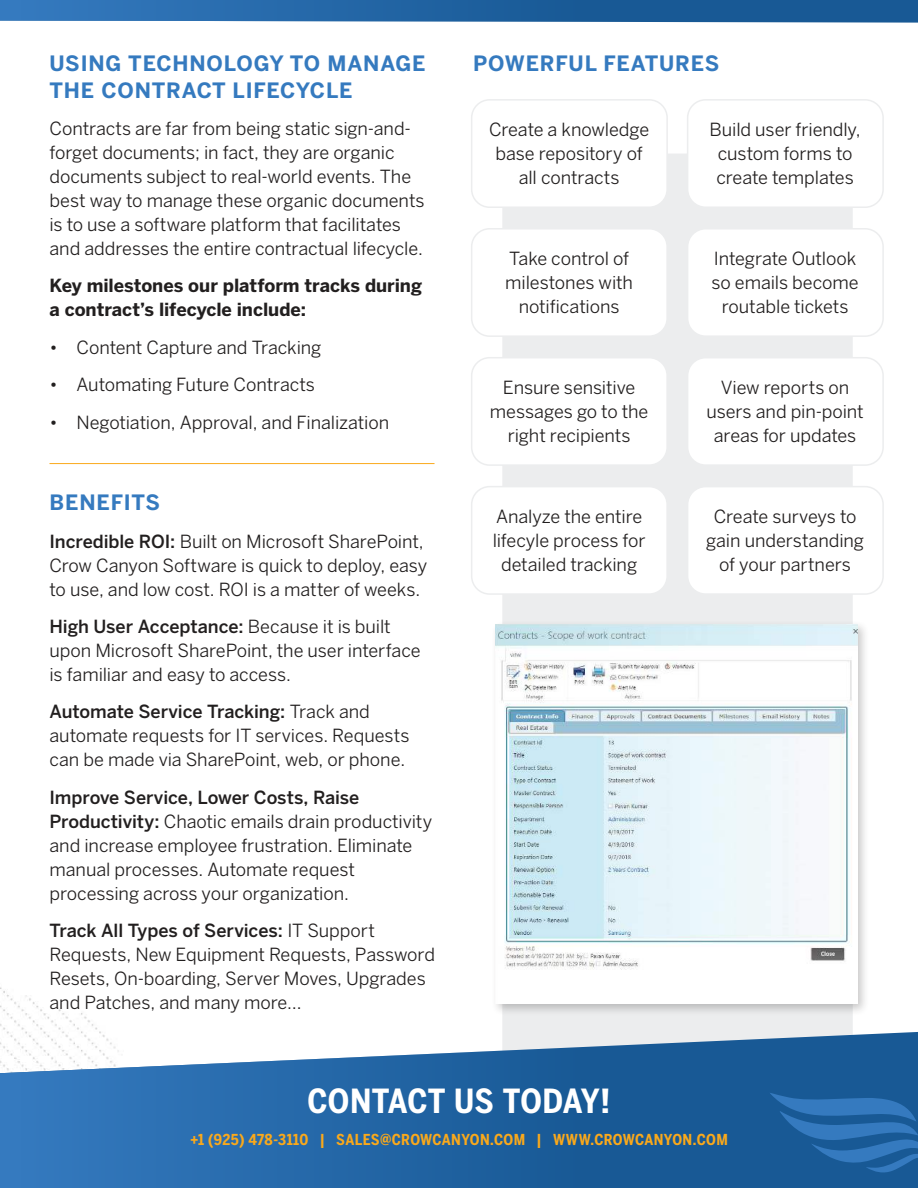
<style>
.page{position:relative;width:918px;height:1188px;background:#fff}
.page>*{position:absolute;margin:0;border:0;box-sizing:border-box;transform-origin:0 0}
.t1{font:700 33px "Benton Sans Cond";letter-spacing:.005em;color:#fff}
.t2{font:700 21px/27px "Benton Sans";letter-spacing:.04em;color:#357abf}
.t3{font:18px/24px "Benton Sans";letter-spacing:-.005em;color:#221f1f;text-align:center}
.t4{font:700 18px/24px "Benton Sans";letter-spacing:-.005em;color:#221f1f}
.t5{font:700 15px "Benton Sans Cond";letter-spacing:.025em;color:#faa91b}
.s1{font-weight:500}
</style>
<div class="page">
<div style="left:502px;top:154px;width:351px;height:948px;background:#ecedee;border-radius:18px"></div>
<img style="left:0;top:987px;width:97px;height:43px">
<svg style="left:0;top:1031px;width:918px;height:157px;background:#417aaf"></svg>
<svg style="left:770px;top:1093px;width:148px;height:81px;background:#2366a5"></svg>
<svg style="left:0;top:0;width:918px;height:23px;background:#2e6ca7"></svg>
<div style="left:472px;top:487px;width:195px;height:107px;background:#fff;border-radius:18px"></div>
<div style="left:471px;top:486px;width:197px;height:109px;border:2px solid #ecedee;border-radius:18px"></div>
<div style="left:688px;top:487px;width:195px;height:107px;background:#fff;border-radius:18px"></div>
<div style="left:687px;top:486px;width:197px;height:109px;border:2px solid #ecedee;border-radius:18px"></div>
<div style="left:688px;top:358px;width:195px;height:107px;background:#fff;border-radius:18px"></div>
<div style="left:687px;top:357px;width:197px;height:109px;border:2px solid #ecedee;border-radius:18px"></div>
<div style="left:472px;top:358px;width:195px;height:107px;background:#fff;border-radius:18px"></div>
<div style="left:471px;top:357px;width:197px;height:109px;border:2px solid #ecedee;border-radius:18px"></div>
<div style="left:472px;top:229px;width:195px;height:107px;background:#fff;border-radius:18px"></div>
<div style="left:471px;top:228px;width:197px;height:109px;border:2px solid #ecedee;border-radius:18px"></div>
<div style="left:688px;top:229px;width:195px;height:107px;background:#fff;border-radius:18px"></div>
<div style="left:687px;top:228px;width:197px;height:109px;border:2px solid #ecedee;border-radius:18px"></div>
<div style="left:688px;top:100px;width:195px;height:107px;background:#fff;border-radius:18px"></div>
<div style="left:687px;top:99px;width:197px;height:109px;border:2px solid #ecedee;border-radius:18px"></div>
<div style="left:472px;top:100px;width:195px;height:107px;background:#fff;border-radius:18px"></div>
<div style="left:471px;top:99px;width:197px;height:109px;border:2px solid #ecedee;border-radius:18px"></div>
<hr style="left:50px;top:463px;width:385px;height:1px;background:#faa91b">
<div style="left:491px;top:620px;width:379px;height:396px;background:#221f1f;opacity:.25"></div>
<img style="left:495px;top:625px;width:363px;height:379px">
<p class="t2" style="left:50px;top:51px;width:378px">USING TECHNOLOGY TO MANAGE<br>THE CONTRACT LIFECYCLE</p>
<p class="t3" style="left:50px;top:118px;width:377px;text-align:left">Contracts are far from being static sign-and&shy;forget documents; in fact, they are organic documents subject to real-world events. The best way to manage these organic documents is to use a software platform that facilitates and addresses the entire contractual lifecycle.</p>
<p class="t4" style="left:50px;top:276px;width:374px">Key milestones our platform tracks during a contract’s lifecycle include:</p>
<p class="t3" style="left:50px;top:337px;width:273px">• Content Capture and Tracking</p>
<p class="t3" style="left:50px;top:375px;width:267px">• Automating Future Contracts</p>
<p class="t3" style="left:50px;top:412px;width:341px">• Negotiation, Approval, and Finalization</p>
<p class="t2" style="left:50px;top:491px;width:112px">BENEFITS</p>
<p class="t3" style="left:50px;top:531px;width:379px;text-align:left"><span class="s1">Incredible ROI:</span> Built on Microsoft SharePoint,<br>Crow Canyon Software is quick to deploy, easy to use, and low cost. ROI is a matter of weeks.</p>
<p class="t3" style="left:50px;top:616px;width:373px;text-align:left"><span class="s1">High User Acceptance:</span> Because it is built upon Microsoft SharePoint, the user interface is familiar and easy to access.</p>
<p class="t3" style="left:50px;top:702px;width:361px;text-align:left"><span class="s1">Automate Service Tracking:</span> Track and automate requests for IT services. Requests can be made via SharePoint, web, or phone.</p>
<p class="t3" style="left:50px;top:787px;width:384px;text-align:left"><span class="s1">Improve Service, Lower Costs, Raise Productivity:</span> Chaotic emails drain productivity and increase employee frustration. Eliminate manual processes. Automate request processing across your organization.</p>
<p class="t3" style="left:50px;top:920px;width:387px;text-align:left"><span class="s1">Track All Types of Services:</span> IT Support Requests, New Equipment Requests, Password Resets, On-boarding, Server Moves, Upgrades and Patches, and many more…</p>
<p class="t2" style="left:473px;top:51px;width:248px">POWERFUL FEATURES</p>
<p class="t3" style="left:489px;top:119px;width:162px">Create a knowledge base repository of all contracts</p>
<p class="t3" style="left:710px;top:119px;width:153px">Build user friendly, custom forms to create templates</p>
<p class="t3" style="left:505px;top:248px;width:129px">Take control of milestones with notifications</p>
<p class="t3" style="left:711px;top:248px;width:149px">Integrate Outlook so emails become routable tickets</p>
<p class="t3" style="left:490px;top:377px;width:160px">Ensure sensitive messages go to the right recipients</p>
<p class="t3" style="left:706px;top:377px;width:159px">View reports on users and pin-point areas for updates</p>
<p class="t3" style="left:493px;top:506px;width:154px">Analyze the entire lifecyle process for detailed tracking</p>
<p class="t3" style="left:706px;top:506px;width:160px">Create surveys to gain understanding of your partners</p>
<h1 class="t1" style="left:307px;top:1088px;width:305px">CONTACT US TODAY!</h1>
<p class="t5" style="left:190px;top:1133px;width:539px">+1 (925) 478-3110 | SALES@CROWCANYON.COM | WWW.CROWCANYON.COM</p>
</div>
